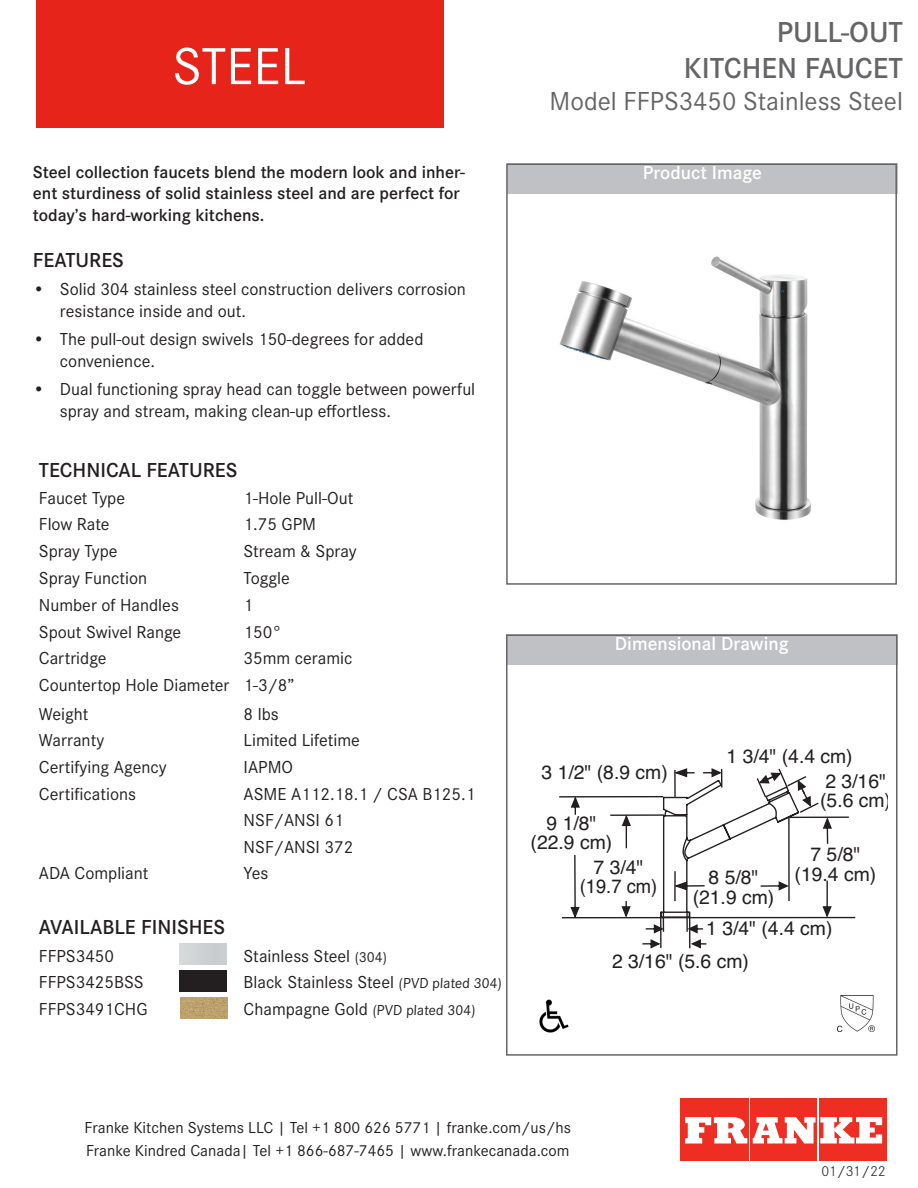
<style>
.page{position:relative;width:918px;height:1188px;background:#fff}
.page>*{position:absolute;margin:0;border:0;box-sizing:border-box;transform-origin:0 0}
.t1{font:54px "Corporate S";color:#fff}
.t2{font:600 30px "Corporate S";color:#656568}
.t3{font:27px "Corporate S";color:#656568}
.t4{font:600 21px "Corporate S";color:#231f20}
.t5{font:600 19.5px "Corporate S";color:#fff}
.t6{font:19.35px/19.4px "Helvetica";color:#231f20;text-align:center}
.t7{font:18px/21.6px "Corporate S";color:#231f20}
.t8{font:600 18px/21.6px "Corporate S";color:#231f20}
.t9{font:16.5px "Corporate S";color:#231f20}
.t10{font:15px "Corporate S";color:#231f20}
.t11{font:300 15px "Corporate S";color:#231f20}
.s1{font-size:15px}
.s2{font-size:18px}
</style>
<div class="page">
<div style="left:506px;top:634px;width:392px;height:31px;background:#c0c1c4"></div>
<div style="left:506px;top:634px;width:392px;height:422px;border:2px solid #656568"></div>
<div style="left:507px;top:164px;width:391px;height:30px;background:#c0c1c4"></div>
<div style="left:506px;top:164px;width:391px;height:421px;border:2px solid #656568"></div>
<div style="left:680px;top:1099px;width:69px;height:62px;background:#ee2e22"></div>
<div style="left:751px;top:1099px;width:66px;height:62px;background:#ee2e22"></div>
<div style="left:819px;top:1099px;width:67px;height:62px;background:#ee2e22"></div>
<svg style="left:685px;top:1117px;width:62px;height:27px"></svg>
<svg style="left:753px;top:1117px;width:129px;height:27px"></svg>
<div style="left:37px;top:0;width:407px;height:127px;background:#e72419"></div>
<img style="left:559px;top:256px;width:252px;height:264px">
<hr style="left:562px;top:917px;width:293px;height:1px;background:#231f20">
<hr style="left:559px;top:796px;width:104px;height:2px;background:#231f20">
<hr style="left:790px;top:817px;width:59px;height:1px;background:#231f20">
<svg style="left:569px;top:768px;width:264px;height:181px"></svg>
<img style="left:539px;top:999px;width:30px;height:34px">
<img style="left:837px;top:995px;width:37px;height:36px">
<div style="left:179px;top:970px;width:48px;height:22px;background:#231f20"></div>
<img style="left:180px;top:997px;width:48px;height:22px">
<p class="t1" style="left:172px;top:27px;width:135px">STEEL</p>
<p class="t8" style="left:33px;top:160px;width:433px">Steel collection faucets blend the modern look and inher&shy;ent sturdiness of solid stainless steel and are perfect for today’s hard-working kitchens.</p>
<p class="t4" style="left:33px;top:244px;width:93px">FEATURES</p>
<p class="t7" style="left:60px;top:277px;width:408px;text-indent:-27px">• Solid 304 stainless steel construction delivers corrosion resistance inside and out.</p>
<p class="t7" style="left:60px;top:327px;width:365px;text-indent:-27px">• The pull-out design swivels 150-degrees for added convenience.</p>
<p class="t7" style="left:60px;top:377px;width:417px;text-indent:-27px">• Dual functioning spray head can toggle between powerful spray and stream, making clean-up effortless.</p>
<p class="t4" style="left:39px;top:455px;width:200px">TECHNICAL FEATURES</p>
<p class="t7" style="left:39px;top:486px;width:88px">Faucet Type</p>
<p class="t7" style="left:244px;top:486px;width:111px">1-Hole Pull-Out</p>
<p class="t7" style="left:39px;top:512px;width:72px">Flow Rate</p>
<p class="t7" style="left:244px;top:512px;width:74px">1.75 GPM</p>
<p class="t7" style="left:39px;top:539px;width:80px">Spray Type</p>
<p class="t7" style="left:244px;top:539px;width:115px">Stream &amp; Spray</p>
<p class="t7" style="left:39px;top:566px;width:110px">Spray Function</p>
<p class="t7" style="left:244px;top:566px;width:48px">Toggle</p>
<p class="t7" style="left:39px;top:593px;width:142px">Number of Handles</p>
<p class="t7" style="left:244px;top:593px;width:11px">1</p>
<p class="t7" style="left:39px;top:620px;width:144px">Spout Swivel Range</p>
<p class="t7" style="left:244px;top:620px;width:39px">150°</p>
<p class="t7" style="left:39px;top:646px;width:69px">Cartridge</p>
<p class="t7" style="left:244px;top:646px;width:111px">35mm ceramic</p>
<p class="t7" style="left:39px;top:673px;width:192px">Countertop Hole Diameter</p>
<p class="t7" style="left:244px;top:673px;width:52px">1-3/8”</p>
<p class="t7" style="left:39px;top:702px;width:51px">Weight</p>
<p class="t7" style="left:244px;top:702px;width:37px">8 lbs</p>
<p class="t7" style="left:39px;top:728px;width:67px">Warranty</p>
<p class="t7" style="left:244px;top:728px;width:118px">Limited Lifetime</p>
<p class="t7" style="left:39px;top:755px;width:129px">Certifying Agency</p>
<p class="t7" style="left:244px;top:755px;width:51px">IAPMO</p>
<p class="t7" style="left:39px;top:782px;width:99px">Certifications</p>
<p class="t7" style="left:244px;top:782px;width:233px">ASME A112.18.1 / CSA B125.1</p>
<p class="t7" style="left:244px;top:808px;width:102px">NSF/ANSI 61</p>
<p class="t7" style="left:244px;top:835px;width:111px">NSF/ANSI 372</p>
<p class="t7" style="left:39px;top:861px;width:111px">ADA Compliant</p>
<p class="t7" style="left:244px;top:861px;width:26px">Yes</p>
<p class="t4" style="left:39px;top:912px;width:188px">AVAILABLE FINISHES</p>
<p class="t7" style="left:39px;top:944px;width:77px">FFPS3450</p>
<p class="t7" style="left:244px;top:944px;width:145px">Stainless Steel <span class="s1">(304)</span></p>
<p class="t7" style="left:39px;top:970px;width:106px">FFPS3425BSS</p>
<p class="t7" style="left:244px;top:970px;width:261px">Black Stainless Steel <span class="s1">(PVD plated 304)</span></p>
<p class="t7" style="left:39px;top:997px;width:110px">FFPS3491CHG</p>
<p class="t10" style="left:244px;top:999px;width:234px"><span class="s2">Champagne Gold</span> (PVD plated 304)</p>
<p class="t2" style="left:777px;top:9px;width:128px">PULL-OUT</p>
<p class="t2" style="left:684px;top:45px;width:221px">KITCHEN FAUCET</p>
<p class="t3" style="left:550px;top:81px;width:355px">Model FFPS3450 Stainless Steel</p>
<p class="t5" style="left:643px;top:158px;width:121px">Product Image</p>
<p class="t5" style="left:615px;top:629px;width:175px">Dimensional Drawing</p>
<p class="t6" style="left:542px;top:763px;width:128px">3 1/2" (8.9 cm)</p>
<p class="t6" style="left:531px;top:814px;width:83px">9 1/8" (22.9 cm)</p>
<p class="t6" style="left:580px;top:858px;width:79px">7 3/4" (19.7 cm)</p>
<p class="t6" style="left:727px;top:747px;width:128px">1 3/4" (4.4 cm)</p>
<p class="t6" style="left:693px;top:868px;width:83px">8 5/8" (21.9 cm)</p>
<p class="t6" style="left:820px;top:772px;width:72px;text-align:left">2 3/16" (5.6 cm)</p>
<p class="t6" style="left:795px;top:846px;width:83px">7 5/8" (19.4 cm)</p>
<p class="t6" style="left:706px;top:919px;width:128px">1 3/4" (4.4 cm)</p>
<p class="t6" style="left:612px;top:952px;width:138px">2 3/16" (5.6 cm)</p>
<p class="t9" style="left:85px;top:1116px;width:488px">Franke Kitchen Systems LLC | Tel +1 800 626 5771 | franke.com/us/hs</p>
<p class="t9" style="left:86px;top:1138px;width:485px">Franke Kindred Canada| Tel +1 866-687-7465 | www.frankecanada.com</p>
<p class="t11" style="left:822px;top:1161px;width:66px">01/31/22</p>
</div>
